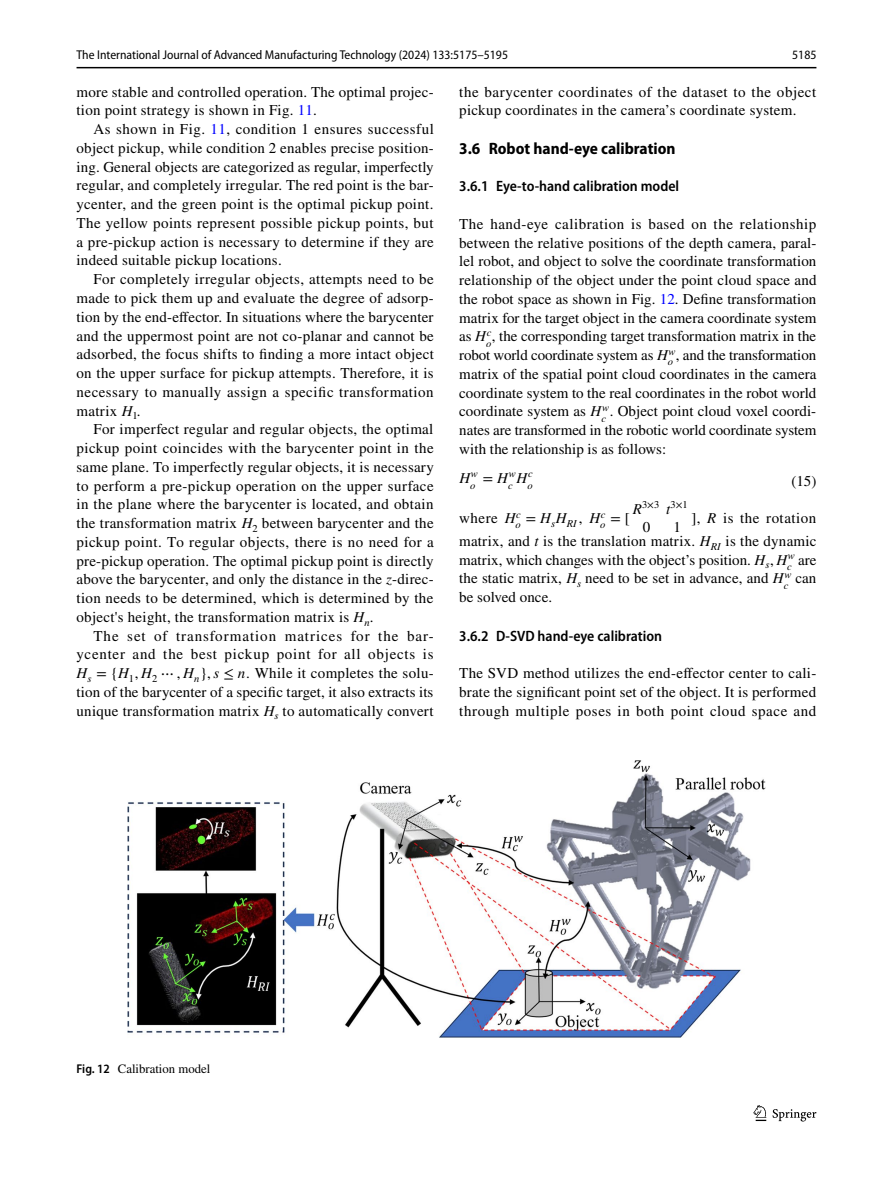
<style>
.page{position:relative;width:893px;height:1187px;background:#fff}
.page>*{position:absolute;margin:0;border:0;box-sizing:border-box;transform-origin:0 0}
.t1{font:700 semi-condensed 16.5px "Myriad Pro";color:#000}
.t2{font:15px/18.8px "STIX";letter-spacing:.015em;color:#000;text-align:justify}
.t3{font:600 semi-condensed 15px "Myriad Pro";color:#000}
.t4{font:15px "STIX Math Regular 56";color:#000}
.t5{font:15px "STIX General Regular 41";color:#000}
.t6{font:15px "STIX General Italic 114";color:#000}
.t7{font:semi-condensed 12.75px "Myriad Pro";color:#000}
.t8{font:12.75px "STIX";color:#000}
.t9{font:10.5px "STIX General Italic 107";color:#000}
.t10{font:10.5px "STIX General Italic 114";color:#000}
.t11{font:10.5px "STIX General Regular 41";color:#000}
.s1{color:#00f}
.s2{font-family:"STIX General Italic 108"}
.s3{font-family:"STIX General Italic 115"}
.s4{font-style:italic}
.s5{font-family:"STIX General Italic 116"}
.s6{font-family:"STIX General Italic 117"}
.s7{font-family:"STIX Math Regular 58"}
.s8{font-family:"STIX General Regular 40"}
.s9{font-family:"STIX Math Script Regular 7"}
.s10{font-family:"STIX Math Calligraphy"}
.s11{font-family:"STIX General Italic 103"}
.s12{font-family:"STIX General Italic 104"}
.s13{font-family:"STIX General Italic 105"}
.s14{font-family:"STIX General Italic 106"}
.s15{font-family:"STIX Math Regular 57";font-size:15px}
.s16{font-size:15px}
.s17{font-family:"STIX General Italic 109";font-size:15px}
.s18{font-family:"STIX Math Regular 56"}
.s19{font-family:"STIX General Italic 110"}
.s20{font-family:"STIX General Italic 111"}
.s21{font-family:"STIX General Regular 42"}
.s22{font-family:"STIX General Italic 107"}
.s23{font-family:"STIX General Italic 112"}
.s24{font-family:"STIX General Italic 113"}
.s25{font-family:"Myriad Pro";font-weight:600;font-stretch:semi-condensed}
</style>
<div class="page">
<hr style="left:77px;top:67px;width:739px;height:1px;background:#000">
<svg style="left:753px;top:1105px;width:13px;height:15px"></svg>
<svg style="left:773px;top:1109px;width:43px;height:12px"></svg>
<img style="left:128px;top:760px;width:637px;height:277px">
<p class="t7" style="left:77px;top:48px;width:433px">The International Journal of Advanced Manufacturing Technology (2024) 133:5175–5195</p>
<p class="t7" style="left:792px;top:48px;width:26px">5185</p>
<p class="t2" style="left:77px;top:83px;width:359px">more stable and controlled operation. The optimal projec&shy;tion point strategy is shown in Fig. <span class="s1">11</span>.</p>
<p class="t2" style="left:77px;top:121px;width:359px;text-indent:17px">As shown in Fig. <span class="s1">11</span>, condition 1 ensures successful object pickup, while condition 2 enables precise position&shy;ing. General objects are categorized as regular, imperfectly regular, and completely irregular. The red point is the bar&shy;ycenter, and the green point is the optimal pickup point.<br>The yellow points represent possible pickup points, but a pre-pickup action is necessary to determine if they are indeed suitable pickup locations.</p>
<p class="t2" style="left:77px;top:271px;width:359px;text-indent:17px">For completely irregular objects, attempts need to be made to pick them up and evaluate the degree of adsorp&shy;tion by the end-effector. In situations where the barycenter and the uppermost point are not co-planar and cannot be adsorbed, the focus shifts to finding a more intact object on the upper surface for pickup attempts. Therefore, it is necessary to manually assign a specific transformation matrix <span class="s2">H</span><sub>1</sub>.</p>
<p class="t2" style="left:77px;top:421px;width:359px;text-indent:17px">For imperfect regular and regular objects, the optimal pickup point coincides with the barycenter point in the same plane. To imperfectly regular objects, it is necessary to perform a pre-pickup operation on the upper surface in the plane where the barycenter is located, and obtain the transformation matrix <span class="s3">H</span><sub>2</sub> between barycenter and the pickup point. To regular objects, there is no need for a pre-pickup operation. The optimal pickup point is directly above the barycenter, and only the distance in the <span class="s4">z</span>-direc&shy;tion needs to be determined, which is determined by the object's height, the transformation matrix is <span class="s5">H</span><sub>n</sub>.</p>
<p class="t2" style="left:77px;top:627px;width:359px;text-indent:17px">The set of transformation matrices for the bar&shy;ycenter and the best pickup point for all objects is <span class="s6">H</span><sub>s</sub> <span class="s7">= {</span><span class="s6">H</span><sub>1</sub><span class="s8">,</span> <span class="s6">H</span><sub>2</sub> <span class="s9">⋯</span> <span class="s8">,</span> <span class="s6">H</span><sub>n</sub><span class="s7">}</span><span class="s8">,</span><span class="s6">s</span> <span class="s10">≤</span> <span class="s6">n</span>. While it completes the solu&shy;tion of the barycenter of a specific target, it also extracts its unique transformation matrix <span class="s11">H</span><sub>s</sub> to automatically convert</p>
<p class="t2" style="left:459px;top:83px;width:358px">the barycenter coordinates of the dataset to the object pickup coordinates in the camera’s coordinate system.</p>
<p class="t1" style="left:459px;top:139px;width:218px">3.6 Robot hand‑eye calibration</p>
<p class="t3" style="left:459px;top:178px;width:221px">3.6.1 Eye‑to‑hand calibration model</p>
<p class="t2" style="left:459px;top:215px;width:359px">The hand-eye calibration is based on the relationship between the relative positions of the depth camera, paral&shy;lel robot, and object to solve the coordinate transformation relationship of the object under the point cloud space and the robot space as shown in Fig. <span class="s1">12</span>. Define transformation matrix for the target object in the camera coordinate system as <span class="s12">H</span><sup>c</sup></p>
<p class="t2" style="left:459px;top:328px;width:358px;text-indent:27px"><sub>o</sub>, the corresponding target transformation matrix in the robot world coordinate system as <span class="s13">H</span><sup>w</sup></p>
<p class="t2" style="left:459px;top:347px;width:359px;text-indent:209px"><sub>o</sub> , and the transformation matrix of the spatial point cloud coordinates in the camera coordinate system to the real coordinates in the robot world coordinate system as <span class="s14">H</span><sup>w</sup></p>
<p class="t2" style="left:459px;top:403px;width:359px;text-indent:142px"><sub>c</sub> . Object point cloud voxel coordi&shy;nates are transformed in the robotic world coordinate system with the relationship is as follows:</p>
<p class="t10" style="left:470px;top:476px;width:47px">o <span class="s15">=</span><span class="s16">H</span>w</p>
<p class="t10" style="left:471px;top:470px;width:9px">w</p>
<p class="t10" style="left:508px;top:476px;width:26px">c <span class="s16">H</span>c</p>
<p class="t6" style="left:459px;top:473px;width:12px">H</p>
<p class="t2" style="left:791px;top:473px;width:26px">(15)</p>
<p class="t10" style="left:527px;top:481px;width:7px">o</p>
<p class="t11" style="left:633px;top:501px;width:56px"><span class="s17">R</span>3<span class="s18">×</span>3 <span class="s17">t</span>3<span class="s18">×</span>1</p>
<p class="t5" style="left:643px;top:522px;width:9px">0</p>
<p class="t5" style="left:673px;top:522px;width:9px">1</p>
<p class="t2" style="left:459px;top:507px;width:359px;line-height:23.1px;text-align:right"><span class="s18">]</span>, <span class="s4">R</span> is the rotation<br>matrix, and <span class="s4">t</span> is the translation matrix. <span class="s19">H</span><sub>RI</sub> is the dynamic</p>
<p class="t2" style="left:459px;top:551px;width:337px">matrix, which changes with the object’s position. <span class="s20">H</span><sub>s</sub><span class="s21">,</span> <span class="s20">H</span><sup>w</sup></p>
<p class="t2" style="left:459px;top:509px;width:63px">where <span class="s22">H</span><sup>c</sup></p>
<p class="t4" style="left:600px;top:512px;width:31px"><sub>o</sub>=[</p>
<p class="t9" style="left:515px;top:519px;width:92px">o <sup>=</sup> <sup>H</sup>s<sup>H</sup>RI <sup>,</sup> <sup>H</sup><sup>c</sup></p>
<p class="t2" style="left:459px;top:551px;width:359px;text-indent:328px"><sub>c</sub> are the static matrix, <span class="s23">H</span><sub>s</sub> need to be set in advance, and <span class="s24">H</span><sup>w</sup></p>
<p class="t2" style="left:784px;top:570px;width:34px"><sub>c</sub> can</p>
<p class="t2" style="left:459px;top:588px;width:94px">be solved once.</p>
<p class="t3" style="left:459px;top:627px;width:204px">3.6.2 D‑SVD hand‑eye calibration</p>
<p class="t2" style="left:459px;top:664px;width:359px">The SVD method utilizes the end-effector center to cali&shy;brate the significant point set of the object. It is performed through multiple poses in both point cloud space and</p>
<p class="t8" style="left:77px;top:1059px;width:135px"><span class="s25">Fig. 12</span> Calibration model</p>
</div>
